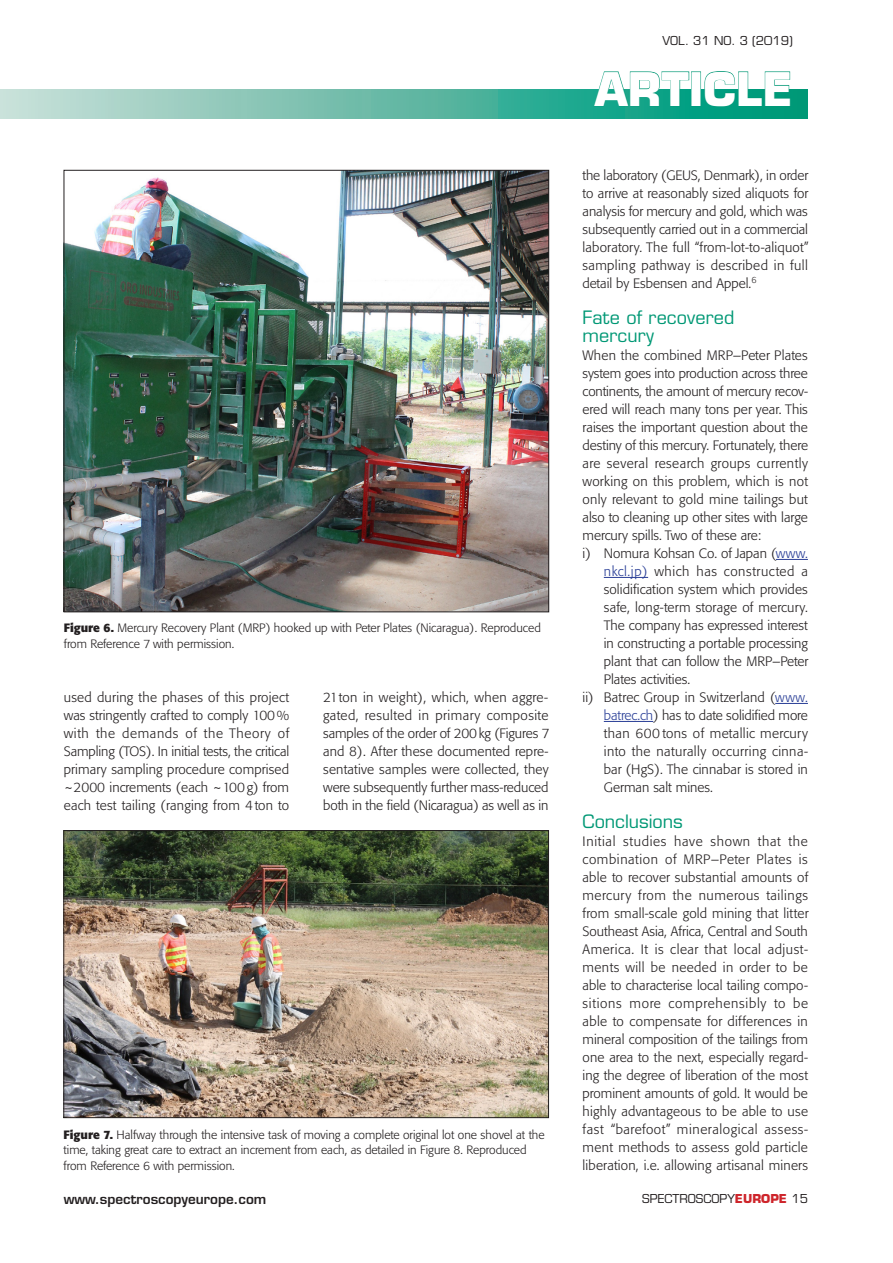
<style>
.page{position:relative;width:893px;height:1263px;background:#fff}
.page>*{position:absolute;margin:0;border:0;box-sizing:border-box;transform-origin:0 0}
.t1{font:700 45px "Eurostile";color:#fff}
.Article_A_Head{font:18px/18px "Eurostile";color:#009875}
.Body_copy{font:300 13.5px/18px "Formata BQ";letter-spacing:.015em;color:#231f20;text-align:justify}
.Body_indent{font:300 13.5px/18px "Formata BQ";color:#231f20;text-align:justify}
.Body_hanging{font:300 13.5px/18px "Formata BQ";letter-spacing:.005em;color:#231f20;text-align:justify}
.t2{font:600 13.5px "Eurostile";color:#231f20}
.Article_caption{font:300 12px/15.8px "Formata BQ";color:#231f20}
.t3{font:12px "Eurostile";color:#231f20}
.s1{font-weight:700}
.s2{color:#283d96}
.s3{font-weight:700;color:#ce252b}
</style>
<div class="page">
<svg style="left:0;top:89px;width:808px;height:29px;background:#69bdab"></svg>
<svg style="left:593px;top:71px;width:96px;height:35px"></svg>
<div style="left:691px;top:72px;width:10px;height:34px;border:1px solid #009875"></div>
<svg style="left:704px;top:71px;width:87px;height:36px"></svg>
<hr style="left:776px;top:559px;width:32px;height:1px;background:#283d96">
<hr style="left:604px;top:577px;width:44px;height:1px;background:#283d96">
<hr style="left:775px;top:703px;width:33px;height:1px;background:#283d96">
<hr style="left:604px;top:721px;width:49px;height:1px;background:#283d96">
<img style="left:66px;top:172px;width:481px;height:438px">
<img style="left:66px;top:832px;width:481px;height:284px">
<div style="left:64px;top:830px;width:485px;height:288px;border:1px solid #231f20"></div>
<p class="Article_caption" style="left:64px;top:620px;width:479px"><span class="s1">Figure 6.</span> Mercury Recovery Plant (MRP) hooked up with Peter Plates (Nicaragua). Reproduced from Reference 7 with permission.</p>
<p class="Body_indent" style="left:64px;top:688px;width:227px">used during the phases of this project was stringently crafted to comply 100% with the demands of the Theory of Sampling (TOS). In initial tests, the critical primary sampling procedure comprised ~2000 increments (each ~100g) from each test tailing (ranging from 4ton to</p>
<p class="Body_indent" style="left:323px;top:688px;width:228px">21ton in weight), which, when aggre&shy;gated, resulted in primary composite samples of the order of 200kg (Figures 7 and 8). After these documented repre&shy;sentative samples were collected, they were subsequently further mass-reduced both in the field (Nicaragua) as well as in</p>
<p class="Article_caption" style="left:64px;top:1127px;width:483px"><span class="s1">Figure 7.</span> Halfway through the intensive task of moving a complete original lot one shovel at the time, taking great care to extract an increment from each, as detailed in Figure 8. Reproduced from Reference 6 with permission.</p>
<p class="t2" style="left:64px;top:1190px;width:204px">www.spectroscopyeurope.com</p>
<p class="t3" style="left:662px;top:33px;width:132px">VOL. 31 NO. 3 (2019)</p>
<h1 class="t1" style="left:595px;top:61px;width:200px">ARTICLE</h1>
<p class="Body_indent" style="left:583px;top:166px;width:228px">the laboratory (GEUS, Denmark), in order to arrive at reasonably sized aliquots for analysis for mercury and gold, which was subsequently carried out in a commercial laboratory. The full “from-lot-to-aliquot” sampling pathway is described in full detail by Esbensen and Appel.<sup>6</sup></p>
<p class="Article_A_Head" style="left:583px;top:309px;width:153px">Fate of recovered mercury</p>
<p class="Body_copy" style="left:583px;top:346px;width:227px">When the combined MRP–Peter Plates system goes into production across three continents, the amount of mercury recov&shy;ered will reach many tons per year. This raises the important question about the destiny of this mercury. Fortunately, there are several research groups currently working on this problem, which is not only relevant to gold mine tailings but also to cleaning up other sites with large mercury spills. Two of these are:</p>
<p class="Body_hanging" style="left:604px;top:544px;width:206px;text-indent:-21px">i) Nomura Kohsan Co. of Japan (<span class="s2">www. nkcl.jp)</span> which has constructed a solidification system which provides safe, long-term storage of mercury.<br>The company has expressed interest in constructing a portable processing plant that can follow the MRP–Peter Plates activities.</p>
<p class="Body_hanging" style="left:604px;top:688px;width:206px;text-indent:-21px">ii) Batrec Group in Switzerland (<span class="s2">www. batrec.ch</span>) has to date solidified more than 600 tons of metallic mercury into the naturally occurring cinna&shy;bar (HgS). The cinnabar is stored in German salt mines.</p>
<p class="Article_A_Head" style="left:583px;top:813px;width:102px">Conclusions</p>
<p class="Body_copy" style="left:583px;top:832px;width:228px">Initial studies have shown that the combination of MRP–Peter Plates is able to recover substantial amounts of mercury from the numerous tailings from small-scale gold mining that litter Southeast Asia, Africa, Central and South America. It is clear that local adjust&shy;ments will be needed in order to be able to characterise local tailing compo&shy;sitions more comprehensibly to be able to compensate for differences in mineral composition of the tailings from one area to the next, especially regard&shy;ing the degree of liberation of the most prominent amounts of gold. It would be highly advantageous to be able to use fast “barefoot” mineralogical assess&shy;ment methods to assess gold particle liberation, i.e. allowing artisanal miners</p>
<p class="t3" style="left:642px;top:1191px;width:167px">SPECTROSCOPY<span class="s3">EUROPE</span> 15</p>
</div>
